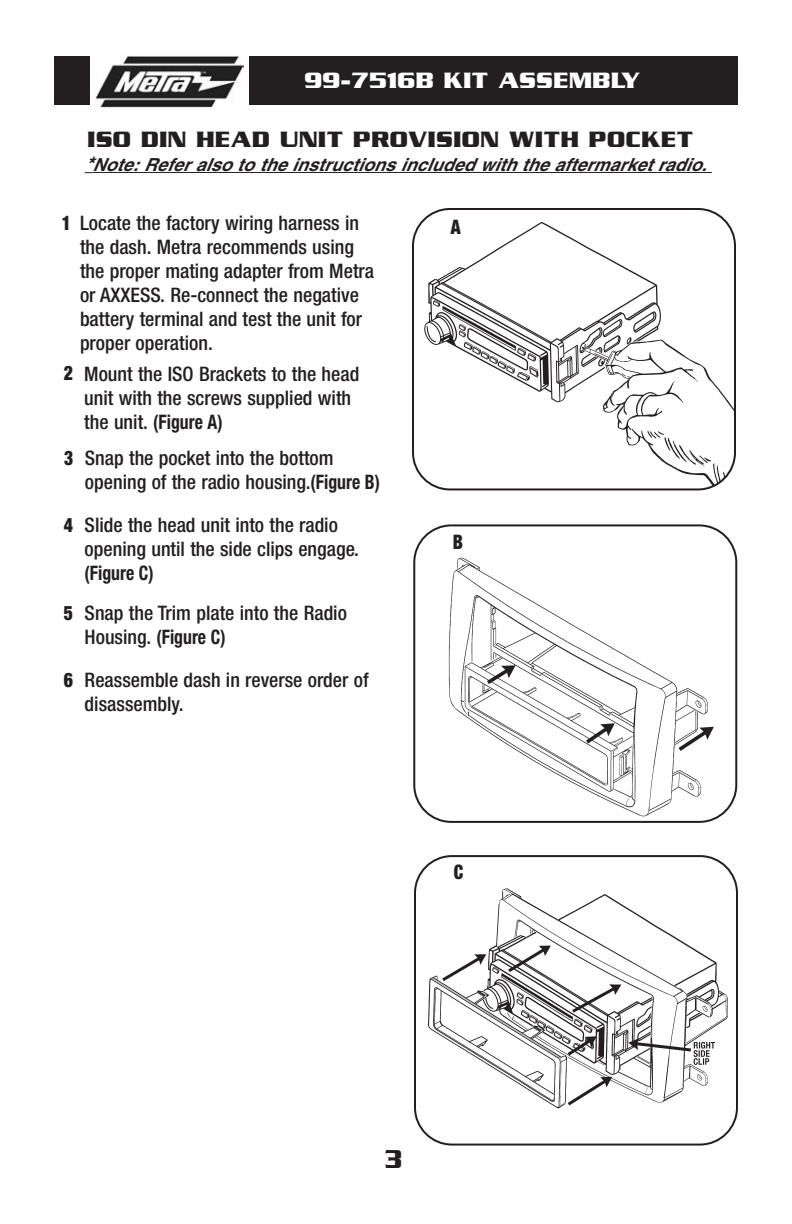
<style>
.page{position:relative;width:792px;height:1224px;background:#fff}
.page>*{position:absolute;margin:0;border:0;box-sizing:border-box;transform-origin:0 0}
.t1{font:700 28px "Serpentine ICG";color:#231f20;scale:.87 1}
.t2{font:700 24px "Serpentine ICG";color:#231f20}
.t3{font:700 24px "Serpentine ICG";color:#fff}
.t4{font:500 condensed 20px/24px "Helvetica Neue";color:#231f20}
.t5{font:900 condensed 20px "Helvetica Neue";color:#231f20;scale:.89 1}
.t6{font:italic 700 18px "Helvetica";color:#231f20}
.s1{font-size:20px}
.s2{font-weight:900}
.s3{font-weight:700}
</style>
<div class="page">
<div style="left:54px;top:57px;width:684px;height:48px;background:#231f20"></div>
<div style="left:91px;top:34px;width:158px;height:89px;background:#fff"></div>
<img style="left:95px;top:55px;width:148px;height:53px">
<svg style="left:413px;top:524px;width:324px;height:299px"></svg>
<svg style="left:414px;top:855px;width:324px;height:291px"></svg>
<hr style="left:92px;top:172px;width:620px;height:1px;background:#231f20">
<svg style="left:412px;top:208px;width:324px;height:282px"></svg>
<p class="t3" style="left:304px;top:65px;width:338px">99-7516B KIT ASSEMBLY</p>
<p class="t2" style="left:87px;top:125px;width:608px">ISO DIN HEAD UNIT PROVISION WITH POCKET</p>
<p class="t6" style="left:85px;top:157px;width:627px"><span class="s1">*</span>Note: Refer also to the instructions included with the aftermarket radio.</p>
<p class="t5" style="left:62px;top:216px;width:12px">1</p>
<p class="t4" style="left:80px;top:213px;width:295px">Locate the factory wiring harness in the dash. Metra recommends using the proper mating adapter from Metra or AXXESS. Re-connect the negative battery terminal and test the unit for proper operation.</p>
<p class="t5" style="left:451px;top:220px;width:13px">A</p>
<p class="t4" style="left:84px;top:363px;width:277px;text-indent:-21px"><span class="s2">2</span> Mount the ISO Brackets to the head unit with the screws supplied with the unit. <span class="s3">(Figure A)</span></p>
<p class="t4" style="left:85px;top:448px;width:297px;text-indent:-21px"><span class="s2">3</span> Snap the pocket into the bottom opening of the radio housing.<span class="s3">(Figure B)</span></p>
<p class="t4" style="left:85px;top:515px;width:276px;text-indent:-21px"><span class="s2">4</span> Slide the head unit into the radio opening until the side clips engage.</p>
<p class="t4" style="left:64px;top:555px;width:285px;line-height:40.2px;text-indent:21px"><span class="s3">(Figure C)<br></span><span class="s2">5</span> Snap the Trim plate into the Radio</p>
<p class="t4" style="left:64px;top:618px;width:306px;line-height:42.2px;text-indent:21px">Housing. <span class="s3">(Figure C)<br></span><span class="s2">6</span> Reassemble dash in reverse order of</p>
<p class="t4" style="left:85px;top:693px;width:100px">disassembly.</p>
<p class="t5" style="left:453px;top:534px;width:13px">B</p>
<p class="t5" style="left:454px;top:865px;width:12px">C</p>
<h1 class="t1" style="left:385px;top:1142px;width:22px">3</h1>
</div>
